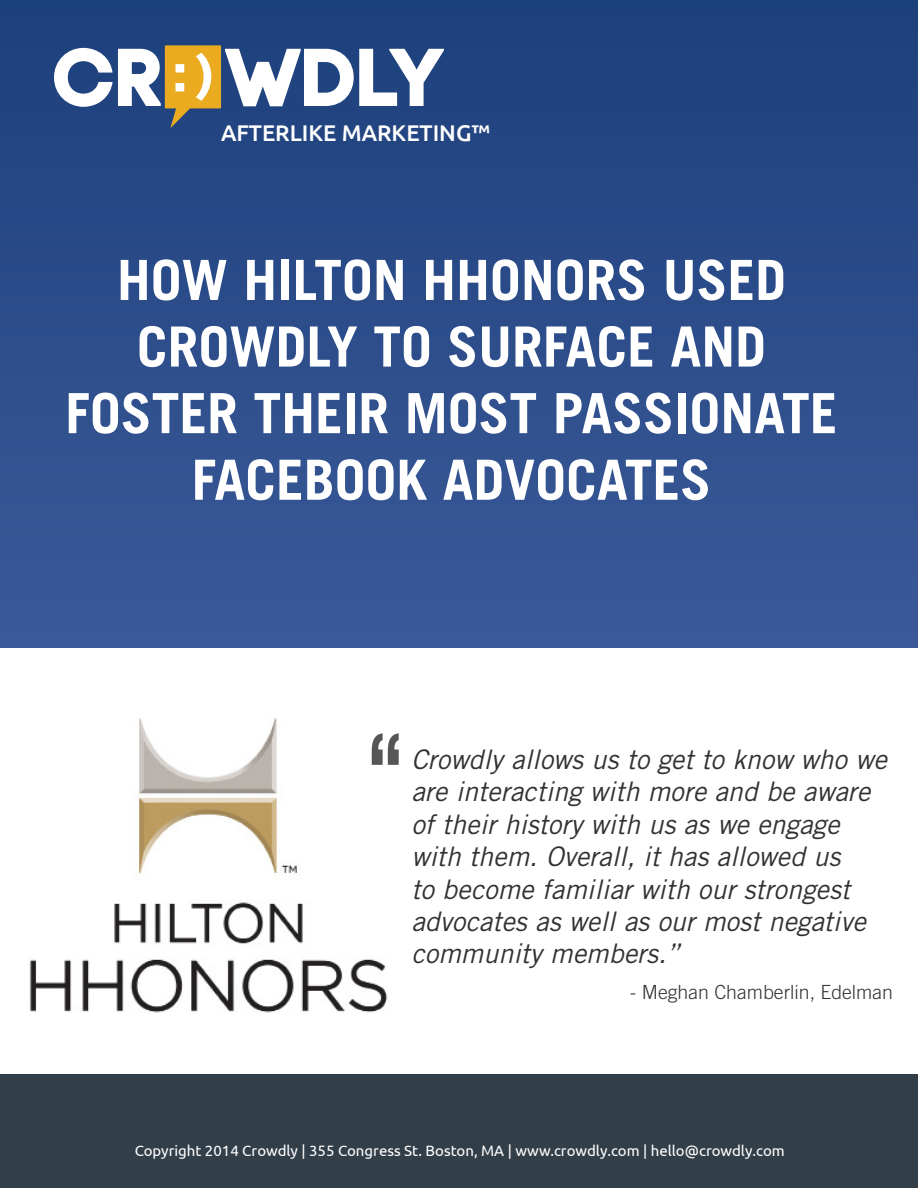
<style>
.page{position:relative;width:918px;height:1188px;background:#fff}
.page>*{position:absolute;margin:0;border:0;box-sizing:border-box;transform-origin:0 0}
.t1{font:700 condensed 98.1px "Helvetica Neue";color:#585654;scale:.84 1}
.t2{font:700 55.5px/66.6px "Trade Gothic LT Std";color:#fff;text-align:center}
.t3{font:italic 27px/32.4px "Trade Gothic LT Std";color:#323232}
.t4{font:500 22.65px "Ubuntu";color:#fff}
.t5{font:300 19.5px "Trade Gothic LT Std";color:#323232}
.t6{font:15px "Ubuntu";color:#fff}
</style>
<div class="page">
<div style="left:0;top:0;width:918px;height:647px;background:linear-gradient(to bottom,#1c407c,#3b5998)"></div>
<svg style="left:225px;top:49px;width:219px;height:57px"></svg>
<div style="left:165px;top:45px;width:56px;height:63px;background:#ebab21"></div>
<svg style="left:54px;top:48px;width:157px;height:80px"></svg>
<div style="left:0;top:1074px;width:918px;height:114px;background:#323e48"></div>
<img style="left:30px;top:718px;width:358px;height:295px">
<p class="t4" style="left:221px;top:119px;width:271px">AFTERLIKE MARKETING™</p>
<h2 class="t2" style="left:65px;top:246px;width:774px">HOW HILTON HHONORS USED<br>CROWDLY TO SURFACE AND<br>FOSTER THEIR MOST PASSIONATE<br>FACEBOOK ADVOCATES</h2>
<h1 class="t1" style="left:366px;top:687px;width:47px">“</h1>
<p class="t3" style="left:411px;top:744px;width:477px">Crowdly allows us to get to know who we are interacting with more and be aware of their history with us as we engage with them. Overall, it has allowed us<br>to become familiar with our strongest advocates as well as our most negative community members.”</p>
<p class="t5" style="left:630px;top:981px;width:265px">- Meghan Chamberlin, Edelman</p>
<p class="t6" style="left:135px;top:1142px;width:652px">Copyright 2014 Crowdly | 355 Congress St. Boston, MA | www.crowdly.com | hello@crowdly.com</p>
</div>
